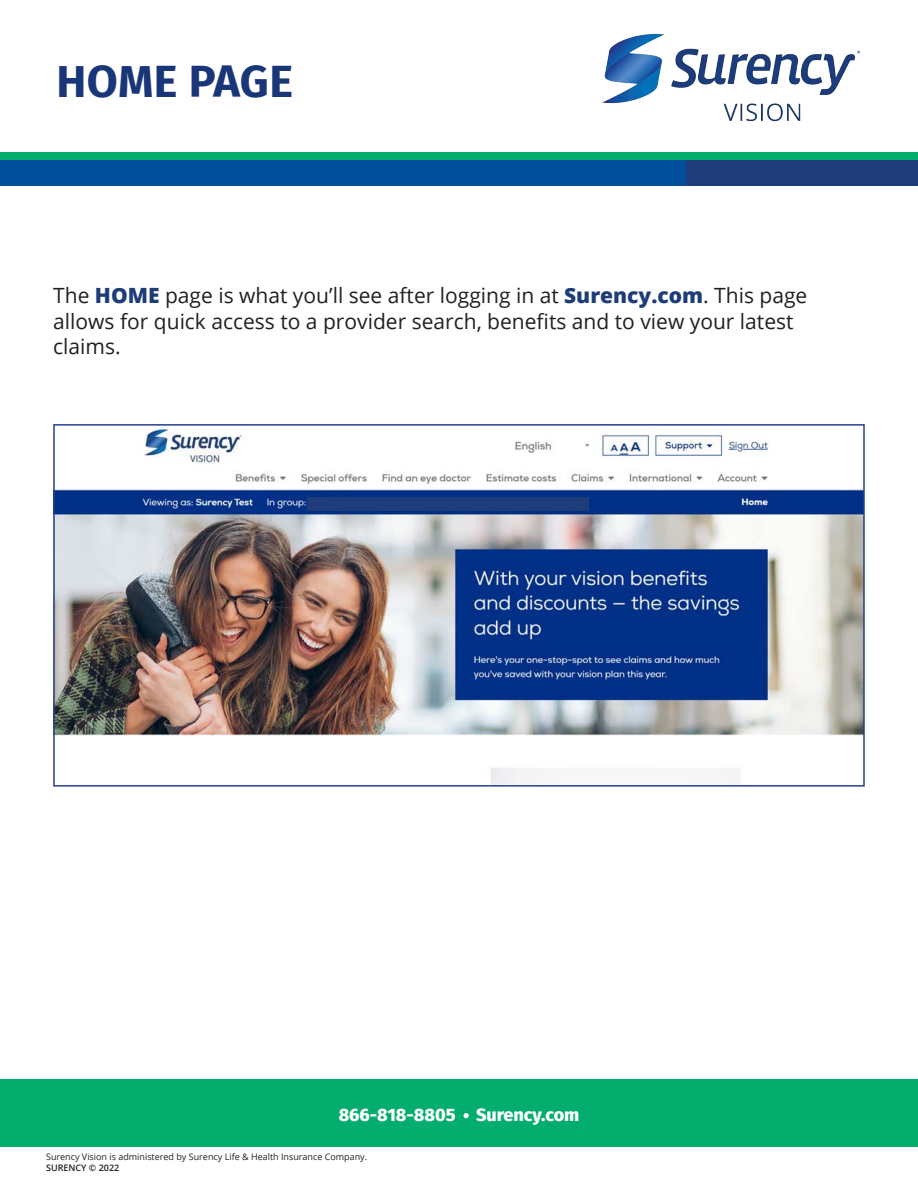
<style>
.page{position:relative;width:918px;height:1188px;background:#fff}
.page>*{position:absolute;margin:0;border:0;box-sizing:border-box;transform-origin:0 0}
.t1{font:700 45px "Fira Sans";letter-spacing:.005em;color:#193678}
.t2{font:21px/25.2px "Open Sans";color:#231f20}
.t3{font:800 18px "Fira Sans";color:#fff}
.t4{font:9px "Open Sans";color:#231f20}
.t5{font:600 9px "Open Sans";color:#231f20}
.s1{font-weight:800;color:#1d3c7a}
</style>
<div class="page">
<div style="left:0;top:152px;width:918px;height:17px;background:#02ad6e"></div>
<div style="left:0;top:160px;width:733px;height:26px;background:#014e9a"></div>
<img style="left:602px;top:33px;width:258px;height:89px">
<img style="left:56px;top:428px;width:806px;height:356px">
<div style="left:53px;top:424px;width:812px;height:363px;border:2px solid #253f8e"></div>
<div style="left:0;top:1080px;width:918px;height:67px;background:#02ad6e"></div>
<svg style="left:463px;top:1113px;width:6px;height:5px"></svg>
<div style="left:686px;top:160px;width:232px;height:26px;background:#1e3c7a"></div>
<div style="left:307px;top:497px;width:282px;height:14px;background:#1e3c7a"></div>
<p class="t1" style="left:57px;top:44px;width:238px">HOME PAGE</p>
<p class="t2" style="left:53px;top:283px;width:756px">The <span class="s1">HOME</span> page is what you’ll see after logging in at <span class="s1">Surency.com</span>. This page allows for quick access to a provider search, benefits and to view your latest claims.</p>
<p class="t3" style="left:339px;top:1099px;width:242px">866-818-8805 Surency.com</p>
<p class="t4" style="left:46px;top:1150px;width:323px">Surency Vision is administered by Surency Life &amp; Health Insurance Company.</p>
<p class="t5" style="left:46px;top:1161px;width:75px">SURENCY © 2022</p>
</div>
